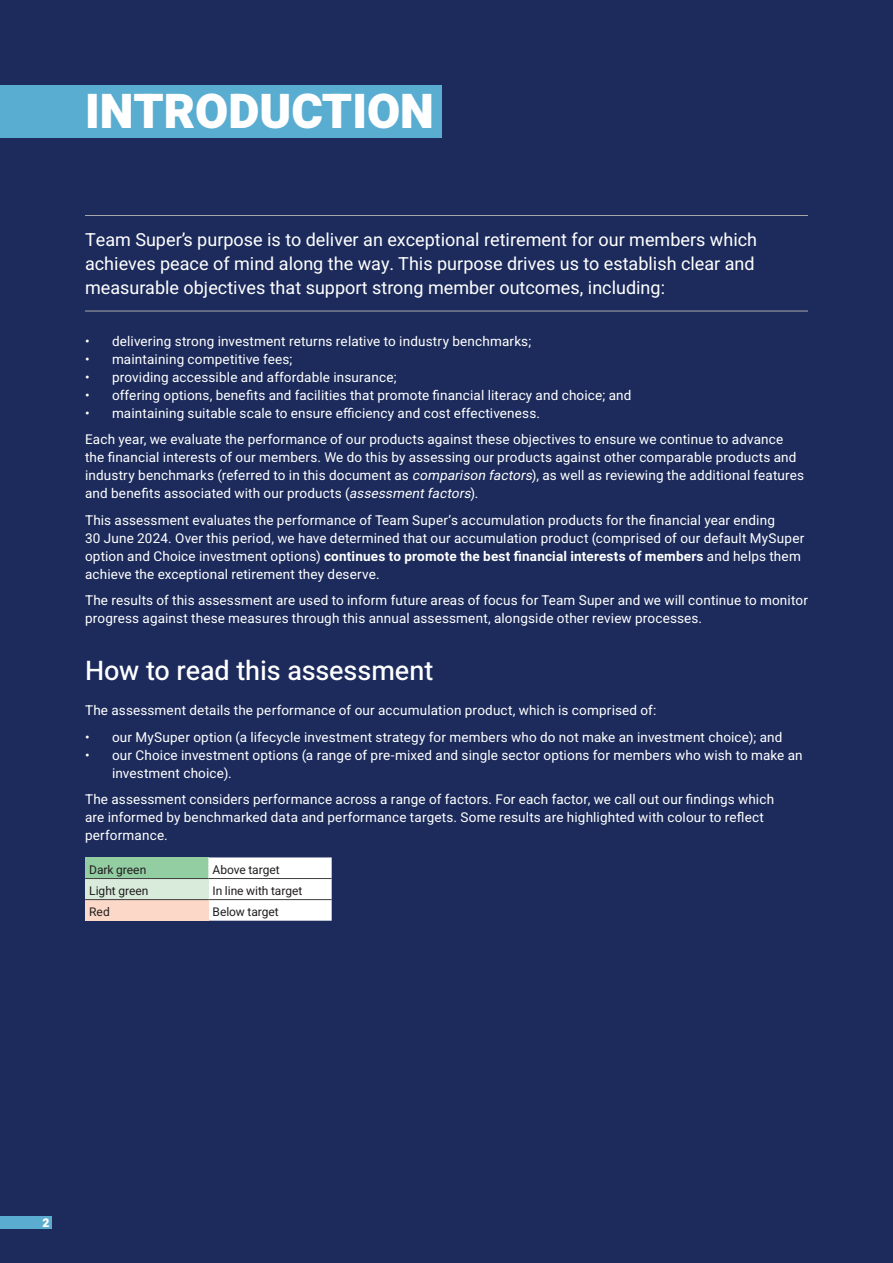
<style>
.page{position:relative;width:893px;height:1263px;background:#1c2b5b}
.page>*{position:absolute;margin:0;border:0;box-sizing:border-box;transform-origin:0 0}
.t1{font:900 48px "Heebo";color:#fff}
.t2{font:500 27px "Heebo";letter-spacing:-.005em;color:#fff}
.t3{font:18px/24px "Heebo";color:#fff}
.t4{font:13.5px/18px "Heebo";letter-spacing:.01em;color:#fff}
.t5{font:12px "Heebo";letter-spacing:-.005em;color:#231f20}
.t6{font:900 12px "Heebo";color:#fff}
.s1{font-style:italic}
.s2{font-weight:700}
</style>
<div class="page">
<div style="left:85px;top:857px;width:123px;height:21px;background:#93cda2"></div>
<div style="left:208px;top:857px;width:124px;height:64px;background:#fff"></div>
<div style="left:85px;top:878px;width:123px;height:22px;background:#d9ecdc"></div>
<div style="left:85px;top:900px;width:123px;height:21px;background:#fcd8c9"></div>
<hr style="left:85px;top:878px;width:123px;height:1px;background:#3e3e3f">
<hr style="left:208px;top:878px;width:124px;height:1px;background:#3e3e3f">
<hr style="left:85px;top:899px;width:123px;height:1px;background:#3e3e3f">
<hr style="left:208px;top:899px;width:124px;height:1px;background:#3e3e3f">
<hr style="left:85px;top:215px;width:723px;height:1px;background:#a8a9ad">
<hr style="left:85px;top:311px;width:723px;height:1px;background:#a8a9ad">
<div style="left:0;top:85px;width:442px;height:52px;background:#59add1"></div>
<div style="left:0;top:1216px;width:51px;height:13px;background:#5aadd1"></div>
<h1 class="t1" style="left:85px;top:81px;width:350px">INTRODUCTION</h1>
<p class="t3" style="left:85px;top:228px;width:674px">Team Super’s purpose is to deliver an exceptional retirement for our members which achieves peace of mind along the way. This purpose drives us to establish clear and measurable objectives that support strong member outcomes, including:</p>
<p class="t4" style="left:85px;top:332px;width:448px">• delivering strong investment returns relative to industry benchmarks;</p>
<p class="t4" style="left:85px;top:350px;width:209px">• maintaining competitive fees;</p>
<p class="t4" style="left:85px;top:368px;width:313px">• providing accessible and affordable insurance;</p>
<p class="t4" style="left:85px;top:386px;width:548px">• offering options, benefits and facilities that promote financial literacy and choice; and</p>
<p class="t4" style="left:85px;top:400px;width:700px;line-height:26.5px">• maintaining suitable scale to ensure efficiency and cost effectiveness.<br>Each year, we evaluate the performance of our products against these objectives to ensure we continue to advance</p>
<p class="t4" style="left:85px;top:449px;width:721px">the financial interests of our members. We do this by assessing our products against other comparable products and industry benchmarks (referred to in this document as <span class="s1">comparison factors</span>), as well as reviewing the additional features and benefits associated with our products (<span class="s1">assessmentfactors</span>).</p>
<p class="t4" style="left:85px;top:511px;width:721px">This assessment evaluates the performance of Team Super’s accumulation products for the financial year ending<br>30 June 2024. Over this period, we have determined that our accumulation product (comprised of our default MySuper option and Choice investment options) <span class="s2">continues to promote the best financial interests of members</span> and helps them achieve the exceptional retirement they deserve.</p>
<p class="t4" style="left:85px;top:592px;width:724px">The results of this assessment are used to inform future areas of focus for Team Super and we will continue to monitor progress against these measures through this annual assessment, alongside other review processes.</p>
<h2 class="t2" style="left:85px;top:654px;width:350px">How to read this assessment</h2>
<p class="t4" style="left:85px;top:702px;width:573px">The assessment details the performance of our accumulation product, which is comprised of:</p>
<p class="t4" style="left:85px;top:729px;width:699px">• our MySuper option (a lifecycle investment strategy for members who do not make an investment choice); and</p>
<p class="t4" style="left:112px;top:747px;width:692px;text-indent:-27px">• our Choice investment options (a range of pre-mixed and single sector options for members who wish to make an investment choice).</p>
<p class="t4" style="left:85px;top:791px;width:691px">The assessment considers performance across a range of factors. For each factor, we call out our findings which are informed by benchmarked data and performance targets. Some results are highlighted with colour to reflect performance.</p>
<p class="t5" style="left:89px;top:862px;width:59px">Dark green</p>
<p class="t5" style="left:213px;top:862px;width:69px">Above target</p>
<p class="t5" style="left:89px;top:884px;width:61px">Light green</p>
<p class="t5" style="left:213px;top:884px;width:91px">In line with target</p>
<p class="t5" style="left:89px;top:905px;width:22px">Red</p>
<p class="t5" style="left:213px;top:905px;width:68px">Below target</p>
<p class="t6" style="left:42px;top:1215px;width:8px">2</p>
</div>
